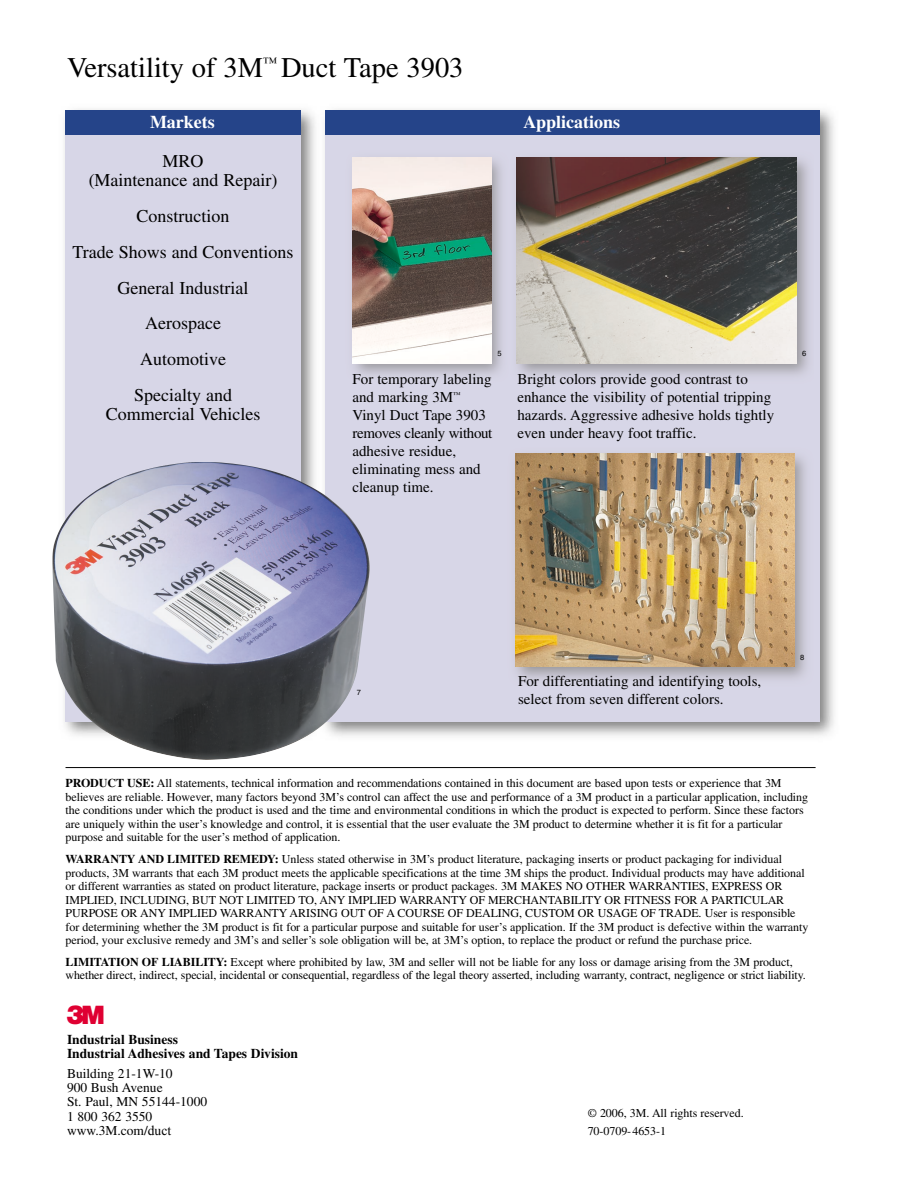
<style>
.page{position:relative;width:918px;height:1188px;background:#fff}
.page>*{position:absolute;margin:0;border:0;box-sizing:border-box;transform-origin:0 0}
.t1{font:28.5px "Times";color:#000}
.t2{font:27px "Logo 3 Mps";color:#df0032}
.t3{font:18px/35.7px "Times";color:#000;text-align:center}
.t4{font:700 18px "Times";color:#fff}
.t5{font:15px/18px "Times";color:#000}
.t6{font:13.5px/14.2px "Times";color:#000}
.t7{font:700 13.5px/14.2px "Times";color:#000}
.t8{font:12px/13.5px "Times";letter-spacing:-.005em;color:#000}
.t9{font:7.5px "Helvetica";color:#000}
.s1{font-weight:700}
.s2{font-family:"Times New Roman"}
</style>
<div class="page">
<img style="left:64px;top:109px;width:770px;height:627px">
<div style="left:66px;top:110px;width:235px;height:611px;background:#d7d6e7"></div>
<div style="left:325px;top:110px;width:495px;height:611px;background:#d7d6e7"></div>
<img style="left:352px;top:157px;width:457px;height:522px">
<img style="left:515px;top:454px;width:279px;height:213px">
<img style="left:517px;top:158px;width:279px;height:205px">
<img style="left:353px;top:158px;width:139px;height:205px">
<div style="left:66px;top:110px;width:235px;height:25px;background:#254489"></div>
<div style="left:325px;top:110px;width:495px;height:25px;background:#254489"></div>
<hr style="left:66px;top:767px;width:750px;height:1px;background:#000">
<img style="left:52px;top:462px;width:318px;height:298px">
<h1 class="t1" style="left:67px;top:57px;width:398px">Versatility of 3M<sup>™</sup> Duct Tape 3903</h1>
<h3 class="t4" style="left:150px;top:115px;width:66px">Markets</h3>
<h3 class="t4" style="left:523px;top:115px;width:98px">Applications</h3>
<h3 class="t3" style="left:89px;top:153px;width:190px;line-height:19.5px">MRO<br>(Maintenance and Repair)</h3>
<h3 class="t3" style="left:72px;top:200px;width:223px">Construction<br>Trade Shows and Conventions<br>General Industrial<br>Aerospace<br>Automotive<br>Specialty and</h3>
<h3 class="t3" style="left:106px;top:398px;width:156px">Commercial Vehicles</h3>
<p class="t9" style="left:497px;top:350px;width:6px">5</p>
<p class="t9" style="left:802px;top:350px;width:6px">6</p>
<p class="t5" style="left:352px;top:372px;width:141px">For temporary labeling and marking 3M<sup>™<br></sup>Vinyl Duct Tape 3903 removes cleanly without adhesive residue, eliminating mess and cleanup time.</p>
<p class="t5" style="left:517px;top:372px;width:258px">Bright colors provide good contrast to enhance the visibility of potential tripping hazards. Aggressive adhesive holds tightly even under heavy foot traffic.</p>
<p class="t9" style="left:357px;top:690px;width:6px">7</p>
<p class="t5" style="left:518px;top:673px;width:245px">For differentiating and identifying tools, select from seven different colors.</p>
<p class="t9" style="left:800px;top:655px;width:6px">8</p>
<p class="t8" style="left:66px;top:778px;width:744px"><span class="s1">PRODUCT USE:</span> All statements, technical information and recommendations contained in this document are based upon tests or experience that 3M believes are reliable. However, many factors beyond 3M’s control can affect the use and performance of a 3M product in a particular application, including the conditions under which the product is used and the time and environmental conditions in which the product is expected to perform. Since these factors are uniquely within the user’s knowledge and control, it is essential that the user evaluate the 3M product to determine whether it is fit for a particular purpose and suitable for the user’s method of application.</p>
<p class="t8" style="left:66px;top:853px;width:744px"><span class="s1">WARRANTY AND LIMITED REMEDY:</span> Unless stated otherwise in 3M’s product literature, packaging inserts or product packaging for individual products, 3M warrants that each 3M product meets the applicable specifications at the time 3M ships the product. Individual products may have additional or different warranties as stated on product literature, package inserts or product packages. 3M MAKES NO OTHER WARRANTIES, EXPRESS OR IMPLIED, INCLUDING, BUT NOT LIMITED TO, ANY IMPLIED WARRANTY OF MERCHANTABILITY OR FITNESS FOR A PARTICULAR PURPOSE OR ANY IMPLIED WARRANTY ARISING OUT OF A COURSE OF DEALING, CUSTOM OR USAGE OF TRADE. User is responsible for determining whether the 3M product is fit for a particular purpose and suitable for user’s application. If the 3M product is defective within the warranty period, your exclusive remedy and 3M’s and seller’s sole obligation will be, at 3M’s option, to replace the product or refund the purchase price.</p>
<p class="t8" style="left:66px;top:956px;width:742px"><span class="s1">LIMITATION OF LIABILITY:</span> Except where prohibited by law, 3M and seller will not be liable for any loss or damage arising from the 3M product, whether direct, indirect, special, incidental or consequential, regardless of the legal theory asserted, including warranty, contract, negligence or strict liability.</p>
<h2 class="t2" style="left:67px;top:1002px;width:44px">3</h2>
<p class="t7" style="left:67px;top:1033px;width:233px">Industrial Business<br>Industrial Adhesives and Tapes Division</p>
<p class="t6" style="left:67px;top:1067px;width:142px">Building 21-1W-10<br>900 Bush Avenue<br>St. Paul, MN 55144-1000<br>1 800 362 3550 www.3M.com/<span class="s2">duct</span></p>
<p class="t8" style="left:588px;top:1105px;width:158px;line-height:18px">© 2006, 3M. All rights reserved.<br>70-0709-4653-1</p>
</div>
